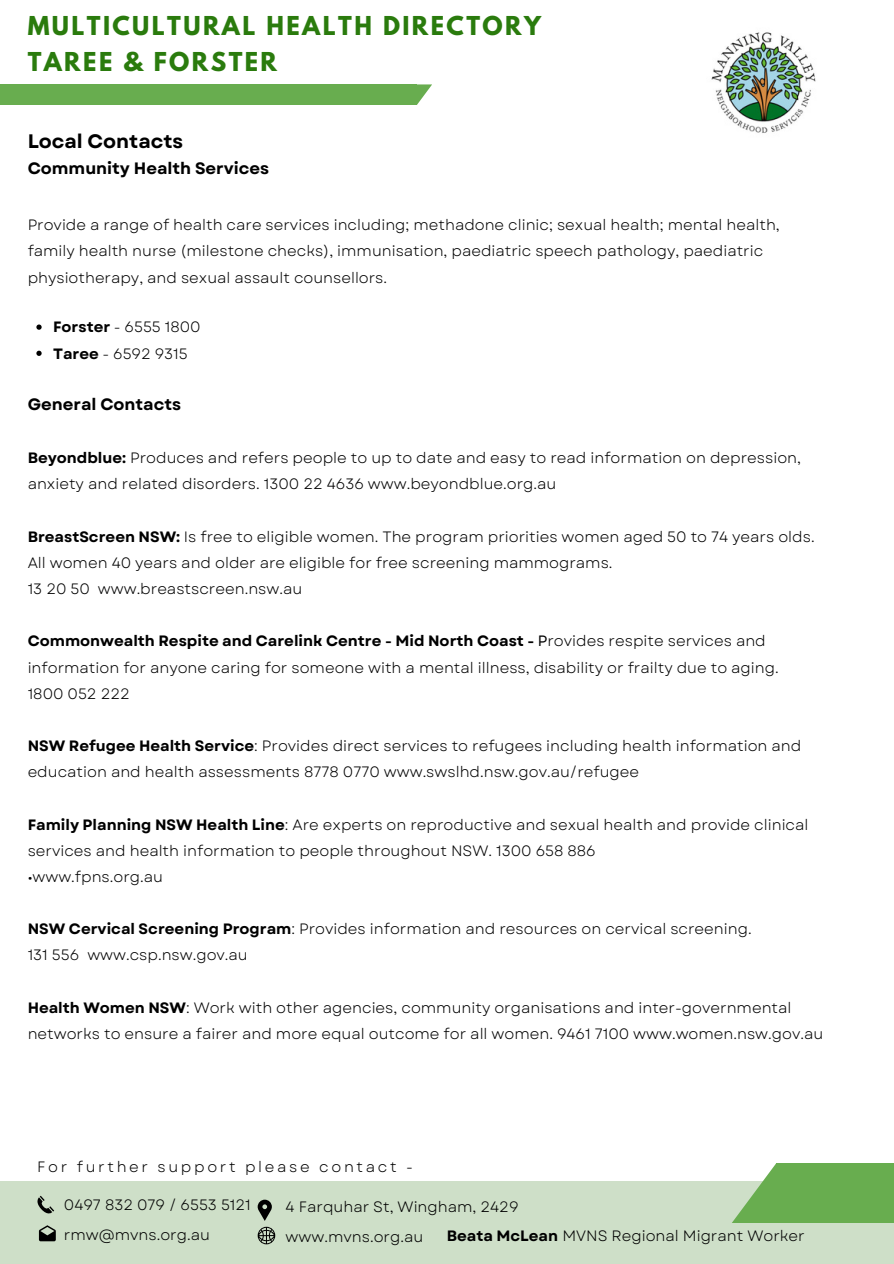
<style>
.page{position:relative;width:894px;height:1264px;background:#fff}
.page>*{position:absolute;margin:0;border:0;box-sizing:border-box;transform-origin:0 0}
.t1{font:700 23.1px/36px "League Spartan";letter-spacing:.105em;color:#2a7b0d}
.t2{font:700 19.5px "Garet";color:#000}
.t3{font:700 16.5px "Garet";color:#000}
.t4{font:15px/26.1px "Garet";color:#000}
.t5{font:15px "Garet";letter-spacing:.18em;color:#000}
.s1{font-weight:700}
.s2{font-style:inherit}
</style>
<div class="page">
<div style="left:0;top:1180px;width:893px;height:83px;background:#cedfc8"></div>
<svg style="left:39px;top:1225px;width:17px;height:16px"></svg>
<svg style="left:37px;top:1195px;width:17px;height:19px"></svg>
<svg style="left:257px;top:1199px;width:15px;height:21px"></svg>
<svg style="left:257px;top:1226px;width:18px;height:18px"></svg>
<svg style="left:36px;top:324px;width:6px;height:6px"></svg>
<svg style="left:36px;top:351px;width:6px;height:5px"></svg>
<div style="left:0;top:84px;width:416px;height:21px;background:#68ad4f"></div>
<svg style="left:416px;top:84px;width:16px;height:21px"></svg>
<div style="left:776px;top:1163px;width:117px;height:60px;background:#68ad4f"></div>
<svg style="left:731px;top:1163px;width:45px;height:60px"></svg>
<img style="left:711px;top:32px;width:105px;height:101px">
<p class="t1" style="left:28px;top:10px;width:514px">MULTICULTURAL HEALTH DIRECTORY<br>TAREE &amp; FORSTER</p>
<p class="t2" style="left:28px;top:127px;width:157px">Local Contacts</p>
<h1 class="t3" style="left:28px;top:157px;width:243px">Community Health Services</h1>
<p class="t4" style="left:28px;top:212px;width:753px">Provide a range of health care services including; methadone clinic; sexual health; mental health, family health nurse (milestone checks), immunisation, paediatric speech pathology, paediatric physiotherapy, and sexual assault counsellors.</p>
<p class="t4" style="left:53px;top:314px;width:149px"><span class="s1">Forster</span> - 6555 1800</p>
<h2 class="t4" style="left:53px;top:340px;width:136px"><span class="s1">Taree</span> - 6592 9315</h2>
<p class="t3" style="left:28px;top:392px;width:155px">General Contacts</p>
<p class="t4" style="left:28px;top:445px;width:774px"><span class="s1">Beyondblue:</span> Produces and refers people to up to date and easy to read information on depression, anxiety and related disorders. 1300 22 4636 www.beyondblue.org.au</p>
<p class="t4" style="left:28px;top:523px;width:788px"><span class="s1">BreastScreen NSW:</span> Is free to eligible women. The program priorities women aged 50 to 74 years olds.<br>All women 40 years and older are eligible for free screening mammograms.</p>
<h3 class="t4" style="left:28px;top:576px;width:276px">13 20 50 www.breastscreen.nsw.au</h3>
<p class="t4" style="left:28px;top:628px;width:752px"><span class="s1">Commonwealth Respite and Carelink Centre - Mid North Coast -</span> <span class="s2">P</span>rovides respite services and information for anyone caring for someone with a mental illness, disability or frailty due to aging.</p>
<p class="t4" style="left:28px;top:680px;width:104px">1800 052 222</p>
<p class="t4" style="left:28px;top:733px;width:775px"><span class="s1">NSW Refugee Health Service</span>: Provides direct services to refugees including health information and education and health assessments 8778 0770 www.swslhd.nsw.gov.au/refugee</p>
<p class="t4" style="left:28px;top:811px;width:782px"><span class="s1">Family Planning NSW Health Line</span>: Are experts on reproductive and sexual health and provide clinical services and health information to people throughout NSW. 1300 658 886</p>
<p class="t4" style="left:28px;top:863px;width:137px">•www.fpns.org.au</p>
<p class="t4" style="left:28px;top:916px;width:725px"><span class="s1">NSW Cervical Screening Program</span>: Provides information and resources on cervical screening.</p>
<p class="t4" style="left:28px;top:942px;width:221px">131 556 www.csp.nsw.gov.au</p>
<p class="t4" style="left:28px;top:994px;width:796px"><span class="s1">Health Women NSW</span>: Work with other agencies, community organisations and inter-governmental networks to ensure a fairer and more equal outcome for all women. 9461 7100 www.women.nsw.gov.au</p>
<p class="t5" style="left:37px;top:1155px;width:377px">For further support please contact -</p>
<p class="t4" style="left:64px;top:1191px;width:188px">0497 832 079 / 6553 5121</p>
<p class="t4" style="left:64px;top:1221px;width:147px">rmw@mvns.org.au</p>
<p class="t4" style="left:285px;top:1194px;width:234px">4 Farquhar St, Wingham, 2429</p>
<p class="t4" style="left:285px;top:1223px;width:139px">www.mvns.org.au</p>
<p class="t4" style="left:446px;top:1222px;width:359px"><span class="s1">Beata McLean</span> MVNS Regional Migrant Worker</p>
</div>
